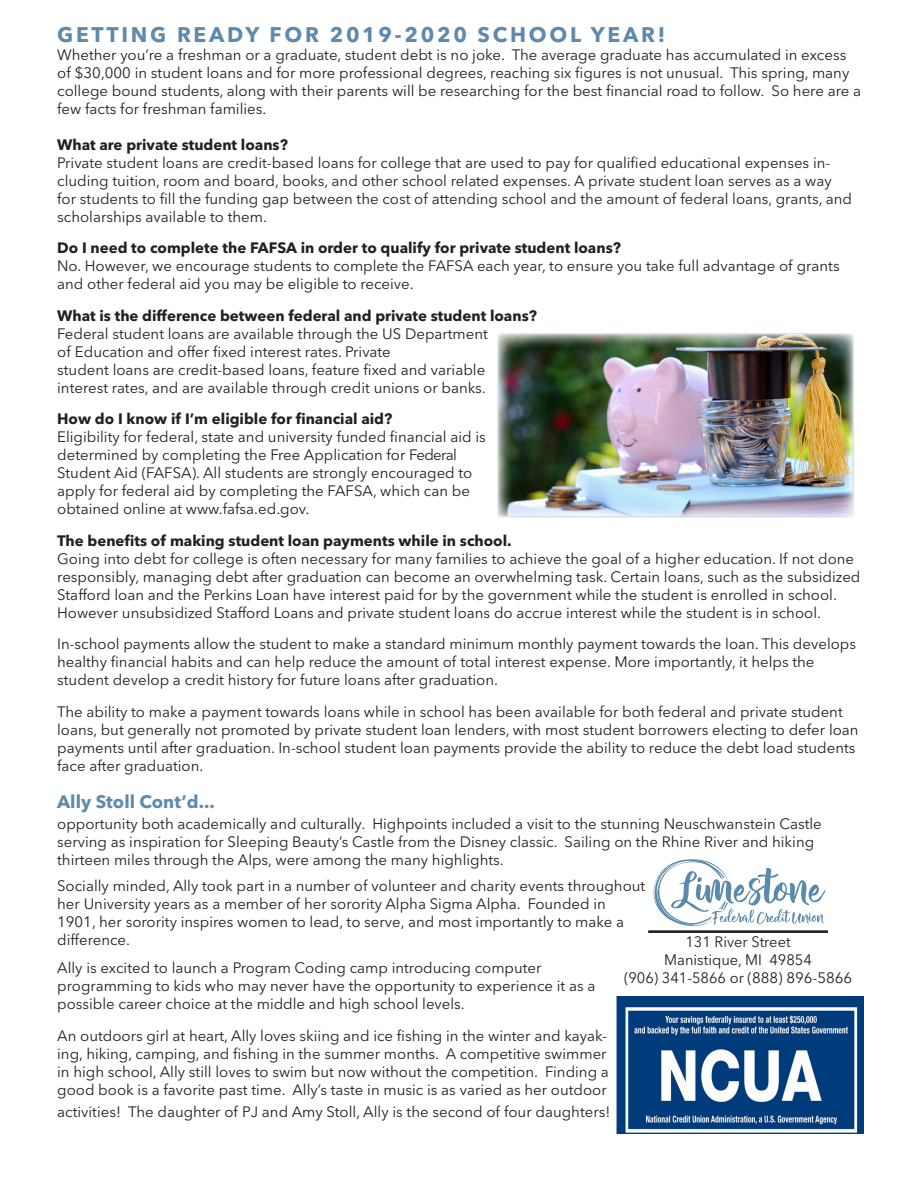
<style>
.page{position:relative;width:918px;height:1188px;background:#fff}
.page>*{position:absolute;margin:0;border:0;box-sizing:border-box;transform-origin:0 0}
.t1{font:700 21px "Avenir Next W1 G";letter-spacing:.13em;color:#5f8aad}
.t2{font:700 18px "Avenir Next W1 G";color:#5f8aad}
.Description_Center{font:15px/18px "Avenir Next W1 G";color:#231f20}
.t3{font:700 15px "Avenir Next W1 G";color:#231f20}
</style>
<div class="page">
<img style="left:617px;top:996px;width:247px;height:138px">
<svg style="left:653px;top:859px;width:173px;height:67px"></svg>
<hr style="left:648px;top:930px;width:180px;height:3px;background:#231f20">
<img style="left:500px;top:336px;width:351px;height:179px">
<p class="t1" style="left:57px;top:18px;width:610px">GETTING READY FOR 2019-2020 SCHOOL YEAR!</p>
<p class="Description_Center" style="left:57px;top:44px;width:806px">Whether you’re a freshman or a graduate, student debt is no joke. The average graduate has accumulated in excess of $30,000 in student loans and for more professional degrees, reaching six figures is not unusual. This spring, many college bound students, along with their parents will be researching for the best financial road to follow. So here are a few facts for freshman families.</p>
<p class="t3" style="left:57px;top:133px;width:232px">What are private student loans?</p>
<p class="Description_Center" style="left:57px;top:152px;width:796px">Private student loans are credit-based loans for college that are used to pay for qualified educational expenses in&shy;cluding tuition, room and board, books, and other school related expenses. A private student loan serves as a way for students to fill the funding gap between the cost of attending school and the amount of federal loans, grants, and scholarships available to them.</p>
<p class="t3" style="left:57px;top:236px;width:565px">Do I need to complete the FAFSA in order to qualify for private student loans?</p>
<p class="Description_Center" style="left:57px;top:256px;width:784px">No. However, we encourage students to complete the FAFSA each year, to ensure you take full advantage of grants and other federal aid you may be eligible to receive.</p>
<p class="t3" style="left:57px;top:304px;width:481px">What is the difference between federal and private student loans?</p>
<p class="Description_Center" style="left:57px;top:323px;width:432px">Federal student loans are available through the US Department of Education and offer fixed interest rates. Private</p>
<p class="Description_Center" style="left:57px;top:359px;width:430px">student loans are credit-based loans, feature fixed and variable interest rates, and are available through credit unions or banks.</p>
<p class="t3" style="left:57px;top:407px;width:337px">How do I know if I’m eligible for financial aid?</p>
<p class="Description_Center" style="left:57px;top:427px;width:430px">Eligibility for federal, state and university funded financial aid is determined by completing the Free Application for Federal</p>
<p class="Description_Center" style="left:57px;top:463px;width:417px">Student Aid (FAFSA). All students are strongly encouraged to apply for federal aid by completing the FAFSA, which can be obtained online at www.fafsa.ed.gov.</p>
<p class="t3" style="left:57px;top:529px;width:456px">The benefits of making student loan payments while in school.</p>
<p class="Description_Center" style="left:57px;top:548px;width:805px">Going into debt for college is often necessary for many families to achieve the goal of a higher education. If not done responsibly, managing debt after graduation can become an overwhelming task. Certain loans, such as the subsidized Stafford loan and the Perkins Loan have interest paid for by the government while the student is enrolled in school.<br>However unsubsidized Stafford Loans and private student loans do accrue interest while the student is in school.</p>
<p class="Description_Center" style="left:57px;top:634px;width:800px">In-school payments allow the student to make a standard minimum monthly payment towards the loan. This develops healthy financial habits and can help reduce the amount of total interest expense. More importantly, it helps the</p>
<p class="Description_Center" style="left:57px;top:670px;width:442px">student develop a credit history for future loans after graduation.</p>
<p class="Description_Center" style="left:57px;top:701px;width:803px">The ability to make a payment towards loans while in school has been available for both federal and private student loans, but generally not promoted by private student loan lenders, with most student borrowers electing to defer loan payments until after graduation. In-school student loan payments provide the ability to reduce the debt load students face after graduation.</p>
<p class="t2" style="left:57px;top:788px;width:159px">Ally Stoll Cont’d...</p>
<p class="Description_Center" style="left:57px;top:814px;width:766px">opportunity both academically and culturally. Highpoints included a visit to the stunning Neuschwanstein Castle</p>
<p class="Description_Center" style="left:57px;top:832px;width:759px">serving as inspiration for Sleeping Beauty’s Castle from the Disney classic. Sailing on the Rhine River and hiking</p>
<p class="Description_Center" style="left:57px;top:850px;width:448px">thirteen miles through the Alps, were among the many highlights.</p>
<p class="Description_Center" style="left:57px;top:875px;width:590px">Socially minded, Ally took part in a number of volunteer and charity events throughout</p>
<p class="Description_Center" style="left:57px;top:893px;width:550px">her University years as a member of her sorority Alpha Sigma Alpha. Founded in</p>
<p class="Description_Center" style="left:57px;top:911px;width:569px">1901, her sorority inspires women to lead, to serve, and most importantly to make a difference.</p>
<p class="Description_Center" style="left:57px;top:958px;width:486px">Ally is excited to launch a Program Coding camp introducing computer</p>
<p class="Description_Center" style="left:57px;top:976px;width:540px">programming to kids who may never have the opportunity to experience it as a possible career choice at the middle and high school levels.</p>
<p class="Description_Center" style="left:57px;top:1025px;width:553px">An outdoors girl at heart, Ally loves skiing and ice fishing in the winter and kayak&shy;ing, hiking, camping, and fishing in the summer months. A competitive swimmer in high school, Ally still loves to swim but now without the competition. Finding a good book is a favorite past time. Ally’s taste in music is as varied as her outdoor</p>
<p class="Description_Center" style="left:57px;top:1101px;width:555px">activities! The daughter of PJ and Amy Stoll, Ally is the second of four daughters!</p>
<p class="Description_Center" style="left:685px;top:932px;width:107px">131 River Street</p>
<p class="Description_Center" style="left:664px;top:950px;width:149px">Manistique, MI 49854</p>
<p class="Description_Center" style="left:624px;top:968px;width:230px">(906) 341-5866 or (888) 896-5866</p>
</div>
